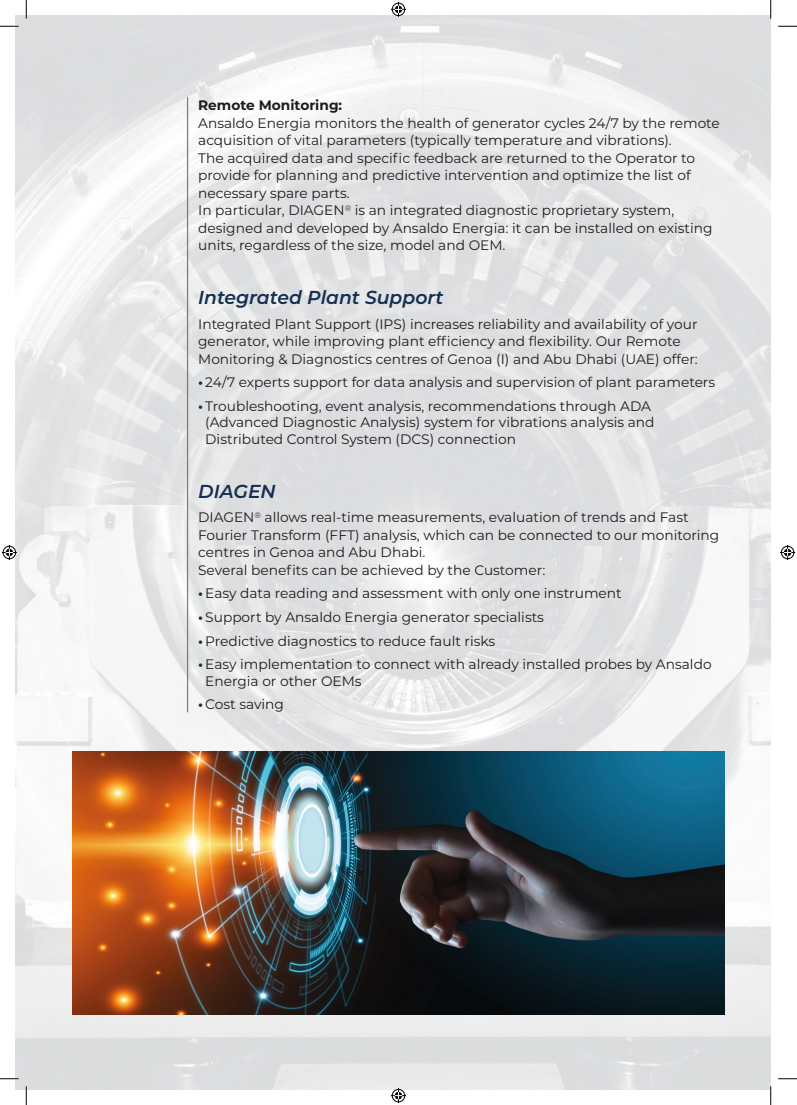
<style>
.page{position:relative;width:797px;height:1105px;background:#fff}
.page>*{position:absolute;margin:0;border:0;box-sizing:border-box;transform-origin:0 0}
.Sotto_paragrafo{font:italic 600 18.75px "Montserrat";color:#142f52}
.Testo{font:13.75px/17.5px "Montserrat";color:#1d1d1b}
.Testo-2{font:700 13.75px "Montserrat";color:#1d1d1b}
.s1{font-weight:700;color:#142f52}
</style>
<div class="page">
<img style="left:16px;top:16px;width:754px;height:1073px">
<hr style="left:187px;top:98px;width:1px;height:614px;background:#7c7c7c">
<img style="left:72px;top:751px;width:652px;height:264px">
<svg style="left:0;top:25px;width:19px;height:2px"></svg>
<svg style="left:778px;top:25px;width:19px;height:2px"></svg>
<svg style="left:0;top:1078px;width:19px;height:1px"></svg>
<svg style="left:778px;top:1078px;width:19px;height:1px"></svg>
<svg style="left:25px;top:0;width:2px;height:19px"></svg>
<svg style="left:25px;top:1086px;width:2px;height:19px"></svg>
<svg style="left:770px;top:0;width:1px;height:19px"></svg>
<svg style="left:770px;top:1086px;width:1px;height:19px"></svg>
<svg style="left:391px;top:2px;width:15px;height:15px"></svg>
<svg style="left:391px;top:1088px;width:15px;height:15px"></svg>
<svg style="left:2px;top:545px;width:15px;height:15px"></svg>
<svg style="left:780px;top:545px;width:15px;height:15px"></svg>
<p class="Testo-2" style="left:198px;top:96px;width:145px">Remote Monitoring:</p>
<p class="Testo" style="left:198px;top:114px;width:523px">Ansaldo Energia monitors the health of generator cycles 24/7 by the remote acquisition of vital parameters (typically temperature and vibrations).<br>The acquired data and specific feedback are returned to the Operator to provide for planning and predictive intervention and optimize the list of necessary spare parts.</p>
<p class="Testo" style="left:198px;top:201px;width:516px">In particular, DIAGEN<sup>®</sup> is an integrated diagnostic proprietary system, designed and developed by Ansaldo Energia: it can be installed on existing units, regardless of the size, model and OEM.</p>
<p class="Sotto_paragrafo" style="left:198px;top:284px;width:247px">Integrated Plant Support</p>
<p class="Testo" style="left:198px;top:315px;width:501px">Integrated Plant Support (IPS) increases reliability and availability of your generator, while improving plant efficiency and flexibility. Our Remote<br>Monitoring &amp; Diagnostics centres of Genoa (I) and Abu Dhabi (UAE) offer:</p>
<p class="Testo" style="left:198px;top:373px;width:518px"><span class="s1">•</span> 24/7 experts support for data analysis and supervision of plant parameters</p>
<p class="Testo" style="left:205px;top:397px;width:451px;line-height:16.5px;text-indent:-7px"><span class="s1">•</span> Troubleshooting, event analysis, recommendations through ADA (Advanced Diagnostic Analysis) system for vibrations analysis and<br>Distributed Control System (DCS) connection</p>
<p class="Sotto_paragrafo" style="left:198px;top:478px;width:79px">DIAGEN</p>
<p class="Testo" style="left:198px;top:508px;width:522px">DIAGEN<sup>®</sup> allows real-time measurements, evaluation of trends and Fast<br>Fourier Transform (FFT) analysis, which can be connected to our monitoring centres in Genoa and Abu Dhabi.</p>
<p class="Testo" style="left:198px;top:561px;width:348px">Several benefits can be achieved by the Customer:</p>
<p class="Testo" style="left:198px;top:584px;width:425px"><span class="s1">•</span> Easy data reading and assessment with only one instrument</p>
<p class="Testo" style="left:198px;top:608px;width:347px"><span class="s1">•</span> Support by Ansaldo Energia generator specialists</p>
<p class="Testo" style="left:198px;top:631px;width:298px"><span class="s1">•</span> Predictive diagnostics to reduce fault risks</p>
<p class="Testo" style="left:205px;top:656px;width:508px;line-height:16.5px;text-indent:-7px"><span class="s1">•</span> Easy implementation to connect with already installed probes by Ansaldo<br>Energia or other OEMs</p>
<p class="Testo" style="left:198px;top:695px;width:87px"><span class="s1">•</span> Cost saving</p>
</div>
